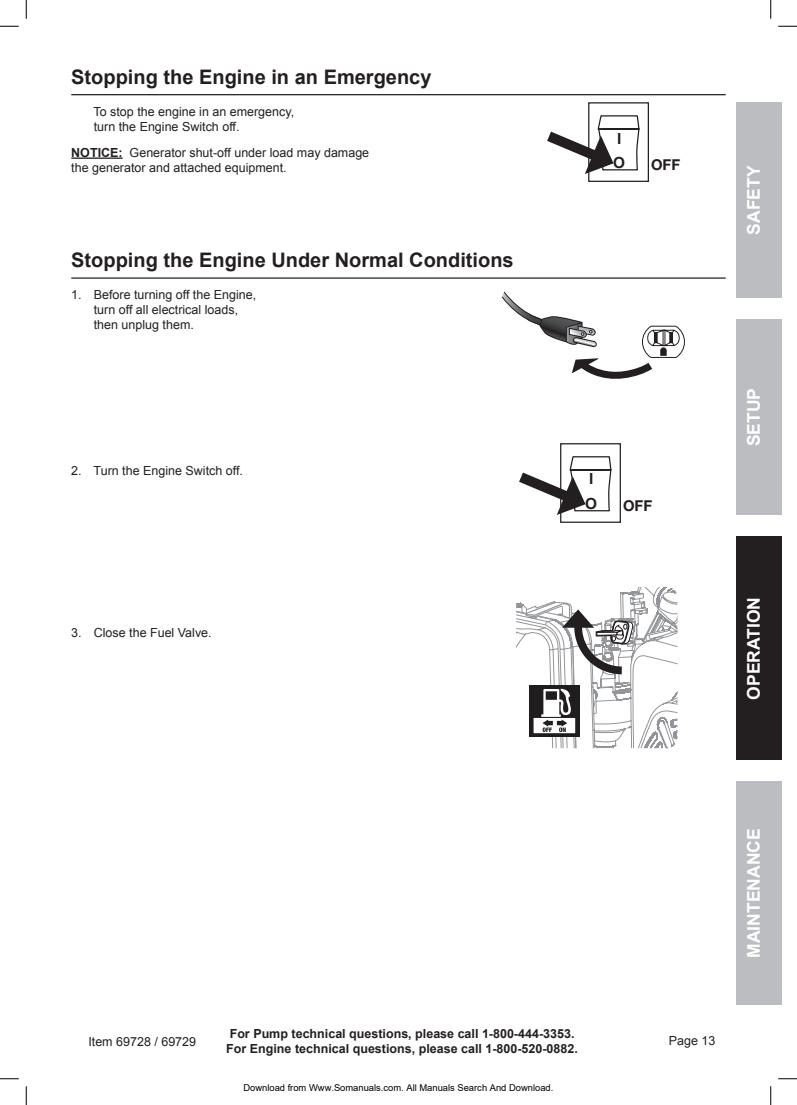
<style>
.page{position:relative;width:797px;height:1105px;background:#fff}
.page>*{position:absolute;margin:0;border:0;box-sizing:border-box;transform-origin:0 0}
.t1{font:700 20px "Arial";color:#231f20}
.t2{font:700 17.5px "Arial";color:#fff}
.t3{font:700 15.25px/24.5px "Arial";color:#231f20}
.t4{font:700 15px "Helvetica Neue LT Std";color:#231f20}
.t5{font:12.5px/15px "Arial";color:#231f20}
.t6{font:700 12.5px/15px "Arial";color:#231f20}
.t7{font:9.38px "Arial";color:#000}
.s1{font-weight:700}
</style>
<div class="page">
<div style="left:736px;top:102px;width:45px;height:196px;background:#bcbdc0"></div>
<div style="left:736px;top:536px;width:45px;height:224px;background:#231f20"></div>
<div style="left:736px;top:781px;width:45px;height:224px;background:#bcbdc0"></div>
<div style="left:736px;top:319px;width:45px;height:196px;background:#bcbdc0"></div>
<hr style="left:71px;top:94px;width:654px;height:1px;background:#231f20">
<hr style="left:71px;top:157px;width:52px;height:2px;background:#231f20">
<hr style="left:71px;top:277px;width:654px;height:2px;background:#231f20">
<div style="left:588px;top:102px;width:61px;height:80px;border:1px solid #231f20"></div>
<svg style="left:547px;top:115px;width:93px;height:59px"></svg>
<div style="left:560px;top:443px;width:61px;height:80px;border:1px solid #231f20"></div>
<svg style="left:519px;top:455px;width:93px;height:60px"></svg>
<svg style="left:501px;top:291px;width:184px;height:88px"></svg>
<svg style="left:516px;top:587px;width:161px;height:161px"></svg>
<svg style="left:0;top:25px;width:19px;height:2px"></svg>
<svg style="left:778px;top:25px;width:19px;height:2px"></svg>
<svg style="left:0;top:1078px;width:19px;height:1px"></svg>
<svg style="left:778px;top:1078px;width:19px;height:1px"></svg>
<svg style="left:25px;top:0;width:2px;height:19px"></svg>
<svg style="left:25px;top:1086px;width:2px;height:19px"></svg>
<svg style="left:770px;top:0;width:1px;height:19px"></svg>
<svg style="left:770px;top:1086px;width:1px;height:19px"></svg>
<h1 class="t1" style="left:71px;top:64px;width:362px">Stopping the Engine in an Emergency</h1>
<p class="t5" style="left:94px;top:104px;width:202px">To stop the engine in an emergency, turn the Engine Switch off.</p>
<p class="t5" style="left:71px;top:145px;width:299px"><span class="s1">NOTICE:</span> Generator shut-off under load may damage the generator and attached equipment.</p>
<h1 class="t1" style="left:71px;top:247px;width:444px">Stopping the Engine Under Normal Conditions</h1>
<p class="t5" style="left:94px;top:287px;width:164px;text-indent:-22px">1. Before turning off the Engine, turn off all electrical loads, then unplug them.</p>
<p class="t5" style="left:71px;top:463px;width:173px">2. Turn the Engine Switch off.</p>
<p class="t5" style="left:71px;top:625px;width:142px">3. Close the Fuel Valve.</p>
<p class="t3" style="left:613px;top:126px;width:13px">i<br>O</p>
<p class="t4" style="left:651px;top:155px;width:31px">OFF</p>
<p class="t3" style="left:585px;top:467px;width:13px">i<br>O</p>
<p class="t4" style="left:623px;top:496px;width:31px">OFF</p>
<h2 class="t2" style="left:742px;top:235px;width:69px;rotate:-90deg">Saf ety</h2>
<h2 class="t2" style="left:742px;top:446px;width:58px;rotate:-90deg">Setup</h2>
<h2 class="t2" style="left:742px;top:700px;width:104px;rotate:-90deg">Operation</h2>
<p class="t6" style="left:226px;top:1027px;width:353px">For Pump technical questions, please call 1-800-444-3353.<br>For Engine technical questions, please call 1-800-520-0882.</p>
<p class="t5" style="left:88px;top:1034px;width:109px">Item 69728 / 69729</p>
<p class="t5" style="left:669px;top:1033px;width:48px">Page 13</p>
<p class="t7" style="left:243px;top:1082px;width:311px">Download from Www.Somanuals.com. All Manuals Search And Download.</p>
<h2 class="t2" style="left:742px;top:958px;width:131px;rotate:-90deg">Maintenance</h2>
</div>
